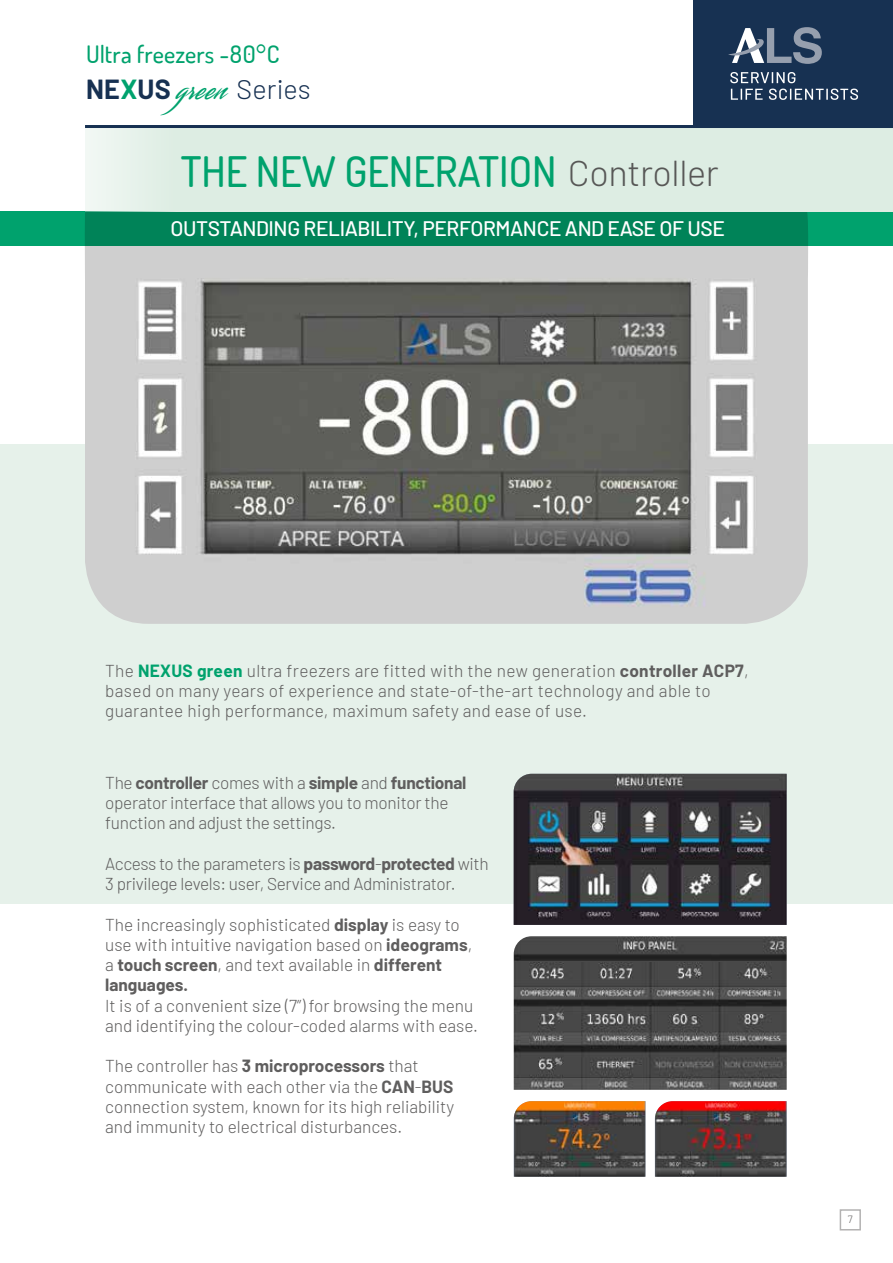
<style>
.page{position:relative;width:893px;height:1263px;background:#fff}
.page>*{position:absolute;margin:0;border:0;box-sizing:border-box;transform-origin:0 0}
.t1{font:500 42px "Dosis";color:#00a26d}
.t2{font:300 27px "Barlow";letter-spacing:.005em;color:#173152}
.t3{font:500 24px "Dosis";letter-spacing:.005em;color:#00a26d}
.t4{font:500 21px "Barlow";letter-spacing:-.02em;color:#fff}
.t5{font:300 17.25px/20.2px "Barlow";color:#5f5e5e}
.t6{font:300 17.25px/20.2px "Barlow";letter-spacing:.02em;color:#5f5e5e}
.t7{font:300 17.25px/20.2px "Barlow";letter-spacing:-.02em;color:#5f5e5e}
.t8{font:300 10.5px "Barlow";color:#5f5e5e}
.s1{font-weight:700}
.s2{font-weight:700;color:#00a26d}
.s3{font-family:"Streamster";font-weight:400;font-size:31.5px;color:#00a26d}
.s4{font-family:"Barlow";font-weight:300;font-size:36px;color:#575756}
</style>
<div class="page">
<div style="left:840px;top:1209px;width:21px;height:21px;border:2px solid #b3b2b2"></div>
<div style="left:0;top:444px;width:893px;height:459px;background:#e6f1ea"></div>
<img style="left:84px;top:245px;width:725px;height:379px">
<div style="left:693px;top:0;width:200px;height:128px;background:#173152"></div>
<svg style="left:0;top:211px;width:893px;height:34px;background:#00885c"></svg>
<img style="left:514px;top:774px;width:273px;height:151px">
<img style="left:514px;top:1101px;width:131px;height:76px">
<img style="left:655px;top:1101px;width:132px;height:76px">
<img style="left:514px;top:936px;width:273px;height:154px">
<svg style="left:728px;top:27px;width:94px;height:37px"></svg>
<svg style="left:730px;top:72px;width:65px;height:11px"></svg>
<svg style="left:731px;top:89px;width:32px;height:11px"></svg>
<svg style="left:769px;top:89px;width:89px;height:11px"></svg>
<div style="left:85px;top:127px;width:808px;height:85px;background:#ddede3"></div>
<hr style="left:85px;top:125px;width:808px;height:3px;background:#173152">
<h3 class="t3" style="left:86px;top:38px;width:195px">Ultra freezers -80°C</h3>
<h2 class="t2" style="left:86px;top:70px;width:226px"><span class="s1">NE</span><span class="s2">X</span><span class="s1">US</span> <span class="s3">green</span> Series</h2>
<h1 class="t1" style="left:181px;top:144px;width:540px">THE NEW GENERATION <span class="s4">Controller</span></h1>
<p class="t4" style="left:171px;top:213px;width:556px">OUTSTANDING RELIABILITY, PERFORMANCE AND EASE OF USE</p>
<p class="t6" style="left:105px;top:659px;width:645px">The <span class="s2">NEXUS green</span> ultra freezers are fitted with the new generation <span class="s1">controller ACP7</span>, based on many years of experience and state-of-the-art technology and able to guarantee high performance, maximum safety and ease of use.</p>
<p class="t5" style="left:105px;top:771px;width:363px">The <span class="s1">controller</span> comes with a <span class="s1">simple</span> and <span class="s1">functional </span>operator interface that allows you to monitor the function and adjust the settings.</p>
<p class="t7" style="left:105px;top:852px;width:385px">Access to the parameters is <span class="s1">password</span>-<span class="s1">protected</span> with<br>3 privilege levels: user, Service and Administrator.</p>
<p class="t5" style="left:105px;top:913px;width:369px">The increasingly sophisticated <span class="s1">display</span> is easy to use with intuitive navigation based on <span class="s1">ideograms</span>, a <span class="s1">touch screen</span>, and text available in <span class="s1">different languages.</span></p>
<p class="t5" style="left:105px;top:994px;width:374px">It is of a convenient size (7”) for browsing the menu and identifying the colour-coded alarms with ease.</p>
<p class="t5" style="left:105px;top:1055px;width:351px">The controller has <span class="s1">3 microprocessors</span> that communicate with each other via the <span class="s1">CAN</span>-<span class="s1">BUS </span>connection system, known for its high reliability and immunity to electrical disturbances.</p>
<p class="t8" style="left:848px;top:1212px;width:6px">7</p>
</div>
